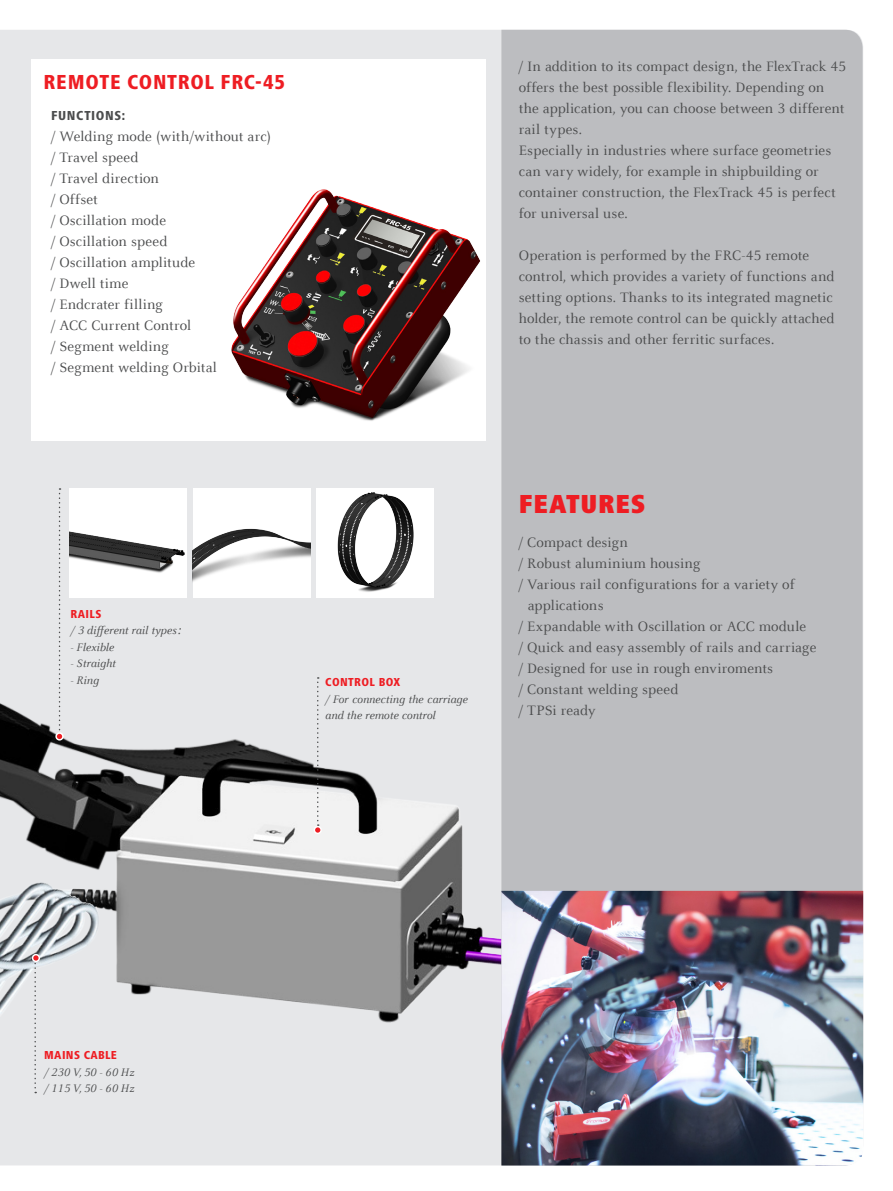
<style>
.page{position:relative;width:893px;height:1191px;background:#fff}
.page>*{position:absolute;margin:0;border:0;box-sizing:border-box;transform-origin:0 0}
.t1{font:900 condensed 27px "Frutiger Next LTW1 G";letter-spacing:.025em;color:#ee1d23}
.t2{font:800 condensed 21px "Frutiger Next LTW1 G";letter-spacing:.035em;color:#ee1d23}
.t3{font:15px/21px "Celeste Offc Pro";letter-spacing:.005em;color:#4b4c4d}
.t4{font:800 condensed 13.5px "Frutiger Next LTW1 G";letter-spacing:.045em;color:#4b4c4d}
.t5{font:italic 12px/16.5px "Celeste Offc Pro";color:#4b4c4d}
.t6{font:800 condensed 12px "Frutiger Next LTW1 G";letter-spacing:.03em;color:#ee1d23}
.s1{font-size:15px}
</style>
<div class="page">
<div style="left:0;top:30px;width:501px;height:1131px;background:#e6e7e9"></div>
<img style="left:0;top:373px;width:501px;height:773px">
<svg style="left:34px;top:962px;width:2px;height:131px"></svg>
<div style="left:501px;top:30px;width:362px;height:861px;background:#bcbdc0"></div>
<div style="left:31px;top:59px;width:454px;height:382px;background:#fff"></div>
<img style="left:231px;top:189px;width:249px;height:232px">
<div style="left:519px;top:536px;width:327px;height:243px;background:#bcbdc0"></div>
<img style="left:501px;top:891px;width:362px;height:274px">
<svg style="left:317px;top:677px;width:2px;height:149px"></svg>
<svg style="left:59px;top:488px;width:2px;height:244px"></svg>
<div style="left:56px;top:733px;width:7px;height:7px;background:#ee1d23;border-radius:50%"></div>
<div style="left:55px;top:732px;width:9px;height:8px;border:2px solid #fff;border-radius:50%"></div>
<div style="left:33px;top:954px;width:6px;height:7px;background:#ee1d23;border-radius:50%"></div>
<div style="left:32px;top:954px;width:8px;height:8px;border:2px solid #fff;border-radius:50%"></div>
<div style="left:314px;top:826px;width:7px;height:7px;background:#ee1d23;border-radius:50%"></div>
<div style="left:314px;top:826px;width:8px;height:8px;border:2px solid #fff;border-radius:50%"></div>
<div style="left:70px;top:488px;width:117px;height:109px;background:#fff"></div>
<img style="left:70px;top:531px;width:115px;height:42px">
<div style="left:193px;top:488px;width:117px;height:109px;background:#fff"></div>
<img style="left:193px;top:528px;width:117px;height:54px">
<div style="left:317px;top:488px;width:117px;height:109px;background:#fff"></div>
<img style="left:337px;top:492px;width:77px;height:100px">
<h2 class="t2" style="left:44px;top:70px;width:55px">REMOTE</h2>
<h2 class="t2" style="left:127px;top:70px;width:53px">CONTROL</h2>
<h2 class="t2" style="left:221px;top:70px;width:66px">FRC-45</h2>
<p class="t4" style="left:51px;top:108px;width:76px">FUNCTIONS:</p>
<p class="t3" style="left:51px;top:126px;width:221px">/ Welding mode (with/without arc) / Travel speed<br>/ Travel direction<br>/ Offset<br>/ Oscillation mode<br>/ Oscillation speed<br>/ Oscillation amplitude<br>/ Dwell time<br>/ Endcrater filling<br>/ ACC Current Control<br>/ Segment welding<br>/ Segment welding Orbital</p>
<p class="t6" style="left:71px;top:607px;width:32px">RAILS</p>
<p class="t5" style="left:71px;top:622px;width:113px">/ 3 different rail types<span class="s1">:</span></p>
<p class="t5" style="left:71px;top:638px;width:45px">- Flexible</p>
<p class="t5" style="left:71px;top:655px;width:47px">- Straight</p>
<p class="t5" style="left:71px;top:671px;width:30px">- Ring</p>
<p class="t6" style="left:325px;top:675px;width:31px">CONTROL</p>
<p class="t6" style="left:379px;top:675px;width:8px">BOX</p>
<p class="t5" style="left:325px;top:690px;width:144px">/ For connecting the carriage and the remote control</p>
<p class="t3" style="left:519px;top:56px;width:329px">/ In addition to its compact design, the FlexTrack 45 offers the best possible flexibility. Depending on the application, you can choose between 3 different rail types.<br>Especially in industries where surface geometries can vary widely, for example in shipbuilding or container construction, the FlexTrack 45 is perfect for universal use.</p>
<p class="t3" style="left:519px;top:245px;width:317px">Operation is performed by the FRC-45 remote control, which provides a variety of functions and setting options. Thanks to its integrated magnetic holder, the remote control can be quickly attached to the chassis and other ferritic surfaces.</p>
<h1 class="t1" style="left:519px;top:488px;width:126px">FEATURES</h1>
<p class="t3" style="left:519px;top:532px;width:111px">/ Compact design</p>
<p class="t3" style="left:519px;top:553px;width:183px">/ Robust aluminium housing</p>
<p class="t3" style="left:519px;top:574px;width:277px">/ Various rail configurations for a variety of</p>
<p class="t3" style="left:528px;top:595px;width:77px">applications</p>
<p class="t3" style="left:519px;top:616px;width:289px">/ Expandable with Oscillation or ACC module</p>
<p class="t3" style="left:519px;top:637px;width:299px">/ Quick and easy assembly of rails and carriage</p>
<p class="t3" style="left:519px;top:658px;width:256px">/ Designed for use in rough enviroments</p>
<p class="t3" style="left:519px;top:679px;width:161px">/ Constant welding speed</p>
<p class="t3" style="left:519px;top:700px;width:78px">/ TPSi ready</p>
<p class="t6" style="left:44px;top:1048px;width:47px">MAINS CABLE</p>
<p class="t5" style="left:44px;top:1063px;width:92px">/ 230 V, 50 - 60 Hz / 115 V, 50 - 60 Hz</p>
</div>
